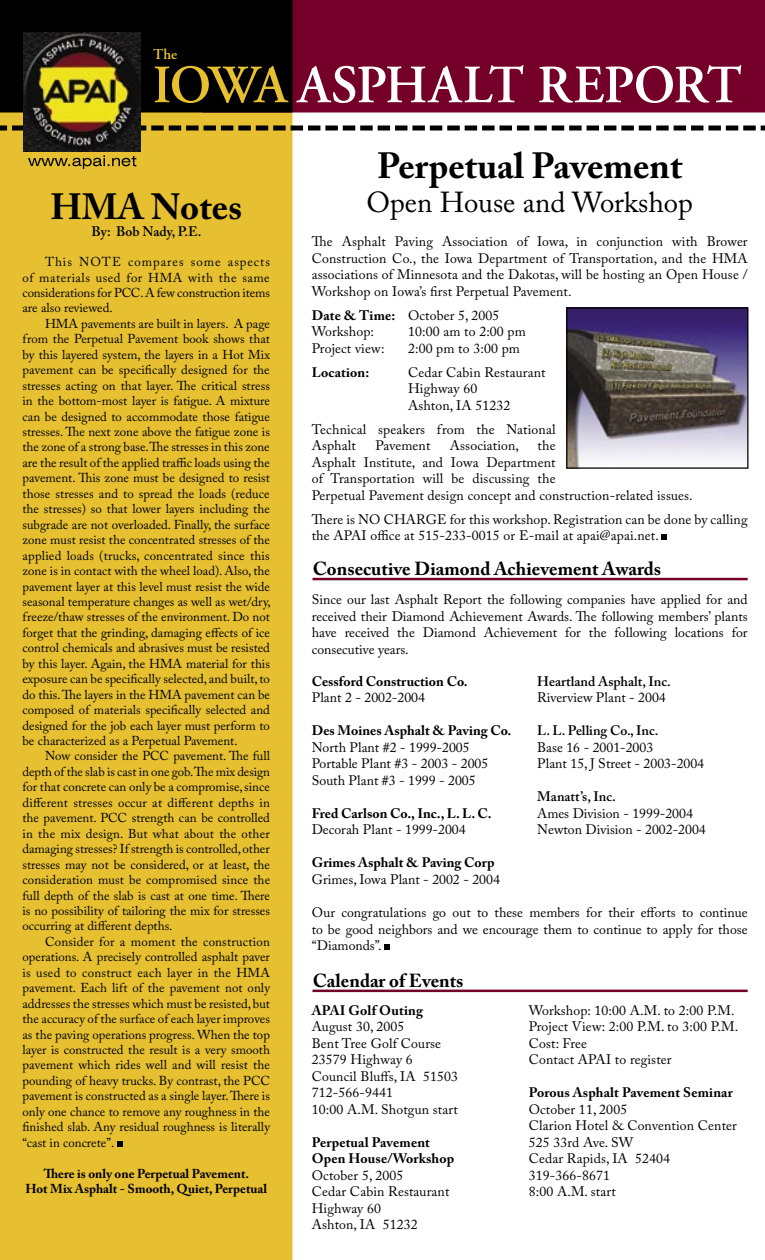
<style>
.page{position:relative;width:765px;height:1260px;background:#fff}
.page>*{position:absolute;margin:0;border:0;box-sizing:border-box;transform-origin:0 0}
.t1{font:600 53.75px "Adobe Garamond";letter-spacing:-.025em;color:#fff}
.Main_Body_Article{font:700 36.25px "Adobe Caslon Pro";color:#000}
.t2{font:28.75px "Adobe Caslon Pro";color:#000}
.t3{font:700 18.75px "Adobe Caslon Pro";color:#000}
.t4{font:600 15px "Adobe Garamond";color:#e6c031}
.t5{font:13.75px/16.5px "Adobe Caslon Pro";letter-spacing:.01em;color:#000}
.t6{font:700 13.75px/16.5px "Adobe Caslon Pro";letter-spacing:.005em;color:#000}
.Main_Body_Article-2{font:600 13.75px "Adobe Caslon Pro";color:#000}
.Main_Body_Article-3{font:12.88px/15.5px "Adobe Caslon Pro";color:#000;text-align:justify}
.Main_Body_Article-4{font:700 12.88px/15.5px "Adobe Caslon Pro";color:#000;text-align:center}
.s1{color:#e6c031}
.s2{font-weight:700}
</style>
<div class="page">
<div style="left:0;top:112px;width:292px;height:1148px;background:#e6c031"></div>
<div style="left:292px;top:0;width:473px;height:112px;background:#74002a"></div>
<div style="left:0;top:0;width:292px;height:112px;background:#000"></div>
<hr style="left:312px;top:990px;width:436px;height:2px;background:#74002a">
<svg style="left:0;top:125px;width:765px;height:5px"></svg>
<img style="left:24px;top:33px;width:117px;height:118px">
<svg style="left:117px;top:1141px;width:5px;height:6px"></svg>
<hr style="left:312px;top:578px;width:436px;height:2px;background:#74002a">
<svg style="left:384px;top:944px;width:6px;height:6px"></svg>
<svg style="left:661px;top:535px;width:6px;height:5px"></svg>
<img style="left:568px;top:309px;width:178px;height:158px">
<div style="left:566px;top:307px;width:182px;height:162px;border:1px solid #000"></div>
<svg style="left:28px;top:155px;width:108px;height:14px"></svg>
<p class="t4" style="left:153px;top:46px;width:26px">The</p>
<p class="t1" style="left:153px;top:56px;width:591px"><span class="s1">IOWA</span> ASPHALT REPORT</p>
<p class="Main_Body_Article" style="left:50px;top:185px;width:193px">HMA Notes</p>
<p class="Main_Body_Article-2" style="left:91px;top:223px;width:111px">By: Bob Nady, P.E.</p>
<p class="Main_Body_Article-3" style="left:22px;top:254px;width:249px;text-indent:22px">This NOTE compares some aspects of materials used for HMA with the same considerations for PCC. A few construction items are also reviewed.</p>
<p class="Main_Body_Article-3" style="left:22px;top:316px;width:250px;text-indent:22px">HMA pavements are built in layers. A page from the Perpetual Pavement book shows that by this layered system, the layers in a Hot Mix pavement can be specifically designed for the stresses acting on that layer. The critical stress in the bottom-most layer is fatigue. A mixture can be designed to accommodate those fatigue stresses. The next zone above the fatigue zone is the zone of a strong base. The stresses in this zone are the result of the applied traffic loads using the pavement. This zone must be designed to resist those stresses and to spread the loads (reduce the stresses) so that lower layers including the subgrade are not overloaded. Finally, the surface zone must resist the concentrated stresses of the applied loads (trucks, concentrated since this zone is in contact with the wheel load). Also, the pavement layer at this level must resist the wide seasonal temperature changes as well as wet/dry, freeze/thaw stresses of the environment. Do not forget that the grinding, damaging effects of ice control chemicals and abrasives must be resisted by this layer. Again, the HMA material for this exposure can be specifically selected, and built, to do this. The layers in the HMA pavement can be composed of materials specifically selected and designed for the job each layer must perform to be characterized as a Perpetual Pavement.</p>
<p class="Main_Body_Article-3" style="left:22px;top:748px;width:249px;text-indent:22px">Now consider the PCC pavement. The full depth of the slab is cast in one gob. The mix design for that concrete can only be a compromise, since different stresses occur at different depths in the pavement. PCC strength can be controlled in the mix design. But what about the other damaging stresses? If strength is controlled, other stresses may not be considered, or at least, the consideration must be compromised since the full depth of the slab is cast at one time. There is no possibility of tailoring the mix for stresses occurring at different depths.</p>
<p class="Main_Body_Article-3" style="left:22px;top:934px;width:249px;text-indent:22px">Consider for a moment the construction operations. A precisely controlled asphalt paver is used to construct each layer in the HMA pavement. Each lift of the pavement not only addresses the stresses which must be resisted, but the accuracy of the surface of each layer improves as the paving operations progress. When the top layer is constructed the result is a very smooth pavement which rides well and will resist the pounding of heavy trucks. By contrast, the PCC pavement is constructed as a single layer. There is only one chance to remove any roughness in the finished slab. Any residual roughness is literally “cast in concrete”.</p>
<p class="Main_Body_Article-4" style="left:25px;top:1165px;width:243px">There is only one Perpetual Pavement.<br>Hot Mix Asphalt - Smooth, Quiet, Perpetual</p>
<p class="Main_Body_Article" style="left:377px;top:144px;width:307px">Perpetual Pavement</p>
<p class="t2" style="left:366px;top:186px;width:328px">Open House and Workshop</p>
<p class="t5" style="left:312px;top:233px;width:437px;text-align:justify">The Asphalt Paving Association of Iowa, in conjunction with Brower Construction Co., the Iowa Department of Transportation, and the HMA associations of Minnesota and the Dakotas, will be hosting an Open House / Workshop on Iowa’s first Perpetual Pavement.</p>
<p class="t5" style="left:312px;top:307px;width:189px"><span class="s2">Date &amp; Time:</span> October 5, 2005<br>Workshop:</p>
<p class="t5" style="left:408px;top:323px;width:119px">10:00 am to 2:00 pm</p>
<p class="t5" style="left:312px;top:340px;width:74px">Project view:</p>
<p class="t5" style="left:408px;top:340px;width:113px">2:00 pm to 3:00 pm</p>
<p class="t6" style="left:312px;top:364px;width:59px">Location:</p>
<p class="t5" style="left:408px;top:364px;width:139px">Cedar Cabin Restaurant<br>Highway 60<br>Ashton, IA 51232</p>
<p class="t5" style="left:312px;top:421px;width:245px">Technical speakers from the National<br>Asphalt</p>
<p class="t5" style="left:375px;top:437px;width:57px">Pavement</p>
<p class="t5" style="left:450px;top:437px;width:71px">Association,</p>
<p class="t5" style="left:312px;top:437px;width:382px;text-indent:226px">the<br>Asphalt Institute, and Iowa Department<br>of Transportation will be discussing the<br>Perpetual Pavement design concept and construction-related issues.</p>
<p class="t5" style="left:312px;top:511px;width:437px">There is NO CHARGE for this workshop. Registration can be done by calling the APAI office at 515-233-0015 or E-mail at apai@apai.net.</p>
<p class="t3" style="left:313px;top:558px;width:350px">Consecutive Diamond Achievement Awards</p>
<p class="t5" style="left:312px;top:591px;width:437px;text-align:justify">Since our last Asphalt Report the following companies have applied for and received their Diamond Achievement Awards. The following members’ plants have received the Diamond Achievement for the following locations for consecutive years.</p>
<p class="t6" style="left:312px;top:673px;width:157px">Cessford Construction Co.</p>
<p class="t5" style="left:312px;top:690px;width:115px">Plant 2 - 2002-2004</p>
<p class="t6" style="left:312px;top:723px;width:201px">Des Moines Asphalt &amp; Paving Co.</p>
<p class="t5" style="left:312px;top:739px;width:159px">North Plant #2 - 1999-2005</p>
<p class="t5" style="left:312px;top:756px;width:178px">Portable Plant #3 - 2003 - 2005</p>
<p class="t5" style="left:312px;top:772px;width:165px">South Plant #3 - 1999 - 2005</p>
<p class="t6" style="left:312px;top:805px;width:181px">Fred Carlson Co., Inc., L. L. C.</p>
<p class="t5" style="left:312px;top:822px;width:155px">Decorah Plant - 1999-2004</p>
<p class="t6" style="left:312px;top:855px;width:184px">Grimes Asphalt &amp; Paving Corp</p>
<p class="t5" style="left:312px;top:871px;width:190px">Grimes, Iowa Plant - 2002 - 2004</p>
<p class="Main_Body_Article-2" style="left:537px;top:673px;width:135px">Heartland Asphalt, Inc.</p>
<p class="t5" style="left:537px;top:690px;width:130px">Riverview Plant - 2004</p>
<p class="Main_Body_Article-2" style="left:537px;top:723px;width:123px">L. L. Pelling Co., Inc.</p>
<p class="t5" style="left:537px;top:739px;width:118px">Base 16 - 2001-2003</p>
<p class="t5" style="left:537px;top:756px;width:168px">Plant 15, J Street - 2003-2004</p>
<p class="Main_Body_Article-2" style="left:537px;top:789px;width:80px">Manatt’s, Inc.</p>
<p class="t5" style="left:537px;top:805px;width:157px">Ames Division - 1999-2004</p>
<p class="t5" style="left:537px;top:822px;width:170px">Newton Division - 2002-2004</p>
<p class="t5" style="left:312px;top:904px;width:437px;text-align:justify">Our congratulations go out to these members for their efforts to continue to be good neighbors and we encourage them to continue to apply for those “Diamonds”.</p>
<p class="t3" style="left:313px;top:969px;width:152px">Calendar of Events</p>
<p class="t6" style="left:312px;top:1002px;width:113px">APAI Golf Outing</p>
<p class="t5" style="left:312px;top:1018px;width:94px">August 30, 2005</p>
<p class="t5" style="left:312px;top:1035px;width:131px">Bent Tree Golf Course</p>
<p class="t5" style="left:312px;top:1051px;width:102px">23579 Highway 6</p>
<p class="t5" style="left:312px;top:1068px;width:148px">Council Bluffs, IA 51503</p>
<p class="t5" style="left:312px;top:1084px;width:83px">712-566-9441</p>
<p class="t5" style="left:312px;top:1101px;width:148px">10:00 A.M. Shotgun start</p>
<p class="t6" style="left:312px;top:1134px;width:144px">Perpetual Pavement<br>Open House/Workshop</p>
<p class="t5" style="left:312px;top:1167px;width:93px">October 5, 2005</p>
<p class="t5" style="left:312px;top:1183px;width:139px">Cedar Cabin Restaurant</p>
<p class="t5" style="left:312px;top:1200px;width:71px">Highway 60</p>
<p class="t5" style="left:312px;top:1216px;width:107px">Ashton, IA 51232</p>
<p class="t5" style="left:529px;top:1002px;width:207px">Workshop: 10:00 A.M. to 2:00 P.M.</p>
<p class="t5" style="left:529px;top:1018px;width:211px">Project View: 2:00 P.M. to 3:00 P.M.</p>
<p class="t5" style="left:529px;top:1035px;width:60px">Cost: Free</p>
<p class="t5" style="left:529px;top:1051px;width:144px">Contact APAI to register</p>
<p class="t6" style="left:529px;top:1084px;width:206px">Porous Asphalt Pavement Seminar</p>
<p class="t5" style="left:529px;top:1101px;width:100px">October 11, 2005</p>
<p class="t5" style="left:529px;top:1117px;width:210px">Clarion Hotel &amp; Convention Center</p>
<p class="t5" style="left:529px;top:1134px;width:106px">525 33rd Ave. SW</p>
<p class="t5" style="left:529px;top:1150px;width:143px">Cedar Rapids, IA 52404</p>
<p class="t5" style="left:529px;top:1167px;width:83px">319-366-8671</p>
<p class="t5" style="left:529px;top:1183px;width:89px">8:00 A.M. start</p>
</div>
